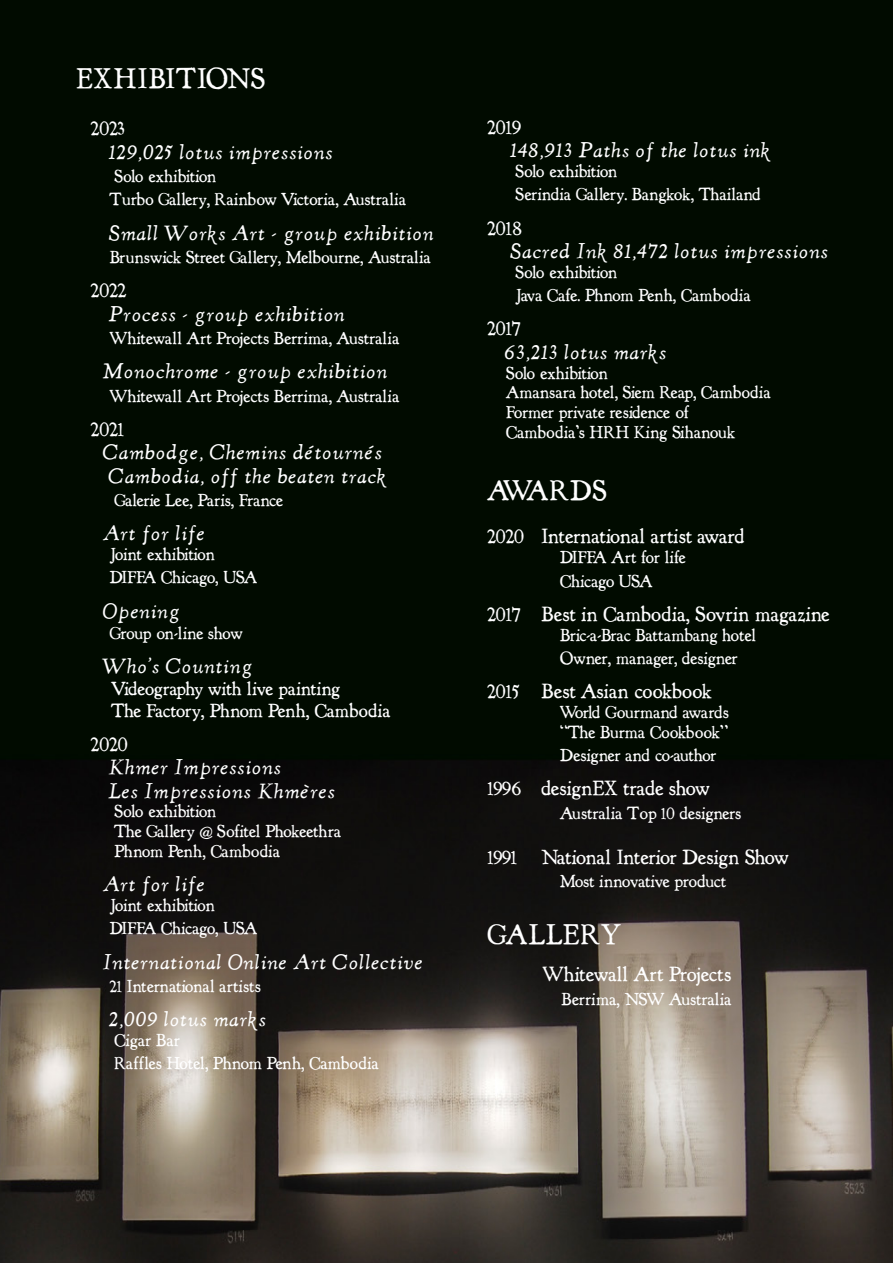
<style>
.page{position:relative;width:893px;height:1263px;background:#fff}
.page>*{position:absolute;margin:0;border:0;box-sizing:border-box;transform-origin:0 0}
.t1{font:27px "Shipley Rough";letter-spacing:.05em;color:#fff}
.t2{font:italic 19.5px/23.4px "Shipley";color:#fff}
.t3{font:19.5px "Shipley Rough";color:#fff}
.t4{font:18px "Shipley Rough";letter-spacing:-.015em;color:#fff}
.t5{font:16.5px/19.8px "Shipley Rough";letter-spacing:-.01em;color:#fff}
.t6{font:16.5px "Shipley Rough";letter-spacing:-.03em;color:#fff}
.t7{font:16.5px "Shipley Rough";letter-spacing:-.045em;color:#fff}
.t8{font:16.5px "Shipley Rough";letter-spacing:.01em;color:#fff}
</style>
<div class="page">
<img style="left:0;top:0;width:893px;height:1263px">
<p class="t1" style="left:76px;top:62px;width:191px">EXHIBITIONS</p>
<p class="t3" style="left:91px;top:116px;width:35px">2023</p>
<p class="t2" style="left:108px;top:140px;width:226px">129,025 lotus impressions</p>
<p class="t5" style="left:114px;top:166px;width:104px">Solo exhibition</p>
<p class="t5" style="left:109px;top:190px;width:298px">Turbo Gallery, Rainbow Victoria, Australia</p>
<p class="t2" style="left:108px;top:221px;width:327px">Small Works Art - group exhibition</p>
<p class="t5" style="left:109px;top:247px;width:323px">Brunswick Street Gallery, Melbourne, Australia</p>
<p class="t3" style="left:91px;top:278px;width:37px">2022</p>
<p class="t2" style="left:108px;top:302px;width:238px">Process - group exhibition</p>
<p class="t5" style="left:109px;top:328px;width:291px">Whitewall Art Projects Berrima, Australia</p>
<p class="t2" style="left:102px;top:359px;width:287px">Monochrome - group exhibition</p>
<p class="t5" style="left:109px;top:386px;width:291px">Whitewall Art Projects Berrima, Australia</p>
<p class="t3" style="left:91px;top:417px;width:35px">2021</p>
<p class="t2" style="left:102px;top:440px;width:286px">Cambodge, Chemins détournés<br>Cambodia, off the beaten track</p>
<p class="t7" style="left:114px;top:490px;width:170px">Galerie Lee, Paris, France</p>
<p class="t2" style="left:102px;top:521px;width:104px">Art for life</p>
<p class="t5" style="left:109px;top:544px;width:107px">Joint exhibition</p>
<p class="t6" style="left:109px;top:567px;width:149px">DIFFA Chicago, USA</p>
<p class="t2" style="left:102px;top:599px;width:80px">Opening</p>
<p class="t6" style="left:109px;top:623px;width:134px">Group on-line show</p>
<p class="t2" style="left:102px;top:655px;width:152px">Who’s Counting</p>
<p class="t4" style="left:111px;top:678px;width:231px">Videography with live painting</p>
<p class="t4" style="left:111px;top:699px;width:281px">The Factory, Phnom Penh, Cambodia</p>
<p class="t3" style="left:91px;top:732px;width:38px">2020</p>
<p class="t2" style="left:108px;top:755px;width:175px">Khmer Impressions</p>
<p class="t2" style="left:108px;top:779px;width:229px">Les Impressions Khmères</p>
<p class="t5" style="left:114px;top:802px;width:104px">Solo exhibition</p>
<p class="t5" style="left:114px;top:821px;width:228px">The Gallery @ Sofitel Phokeethra<br>Phnom Penh, Cambodia</p>
<p class="t2" style="left:102px;top:872px;width:104px">Art for life</p>
<p class="t5" style="left:109px;top:895px;width:107px">Joint exhibition</p>
<p class="t6" style="left:109px;top:918px;width:149px">DIFFA Chicago, USA</p>
<p class="t2" style="left:102px;top:950px;width:322px">International Online Art Collective</p>
<p class="t5" style="left:109px;top:976px;width:152px">21 International artists</p>
<p class="t2" style="left:108px;top:1007px;width:160px">2,009 lotus marks</p>
<p class="t8" style="left:114px;top:1030px;width:67px">Cigar Bar</p>
<p class="t5" style="left:114px;top:1054px;width:266px">Raffles Hotel, Phnom Penh, Cambodia</p>
<p class="t3" style="left:487px;top:115px;width:35px">2019</p>
<p class="t2" style="left:509px;top:138px;width:263px">148,913 Paths of the lotus ink</p>
<p class="t5" style="left:515px;top:161px;width:104px">Solo exhibition</p>
<p class="t5" style="left:515px;top:185px;width:247px">Serindia Gallery. Bangkok, Thailand</p>
<p class="t3" style="left:487px;top:216px;width:36px">2018</p>
<p class="t2" style="left:509px;top:239px;width:320px">Sacred Ink 81,472 lotus impressions</p>
<p class="t5" style="left:515px;top:262px;width:104px">Solo exhibition</p>
<p class="t5" style="left:515px;top:285px;width:237px">Java Cafe. Phnom Penh, Cambodia</p>
<p class="t3" style="left:487px;top:317px;width:35px">2017</p>
<p class="t2" style="left:504px;top:340px;width:164px">63,213 lotus marks</p>
<p class="t5" style="left:506px;top:363px;width:104px">Solo exhibition</p>
<p class="t5" style="left:506px;top:383px;width:266px">Amansara hotel, Siem Reap, Cambodia</p>
<p class="t5" style="left:506px;top:402px;width:185px">Former private residence of</p>
<p class="t5" style="left:506px;top:422px;width:231px">Cambodia’s HRH King Sihanouk</p>
<p class="t1" style="left:487px;top:474px;width:121px">AWARDS</p>
<p class="t3" style="left:487px;top:524px;width:259px">2020 International artist award</p>
<p class="t5" style="left:560px;top:547px;width:127px">DIFFA Art for life</p>
<p class="t6" style="left:560px;top:571px;width:94px">Chicago USA</p>
<p class="t3" style="left:487px;top:602px;width:344px">2017 Best in Cambodia, Sovrin magazine</p>
<p class="t5" style="left:560px;top:625px;width:198px">Bric-a-Brac Battambang hotel</p>
<p class="t5" style="left:560px;top:648px;width:179px">Owner, manager, designer</p>
<p class="t3" style="left:487px;top:679px;width:226px">2015 Best Asian cookbook</p>
<p class="t5" style="left:560px;top:702px;width:170px">World Gourmand awards</p>
<p class="t5" style="left:560px;top:722px;width:170px">“The Burma Cookbook”</p>
<p class="t5" style="left:560px;top:745px;width:158px">Designer and co-author</p>
<p class="t3" style="left:487px;top:776px;width:224px">1996 designEX trade show</p>
<p class="t5" style="left:560px;top:803px;width:183px">Australia Top 10 designers</p>
<p class="t3" style="left:487px;top:845px;width:303px">1991 National Interior Design Show</p>
<p class="t5" style="left:560px;top:871px;width:167px">Most innovative product</p>
<p class="t1" style="left:487px;top:918px;width:135px">GALLERY</p>
<p class="t3" style="left:542px;top:962px;width:190px">Whitewall Art Projects</p>
<p class="t5" style="left:561px;top:989px;width:172px">Berrima, NSW Australia</p>
</div>
